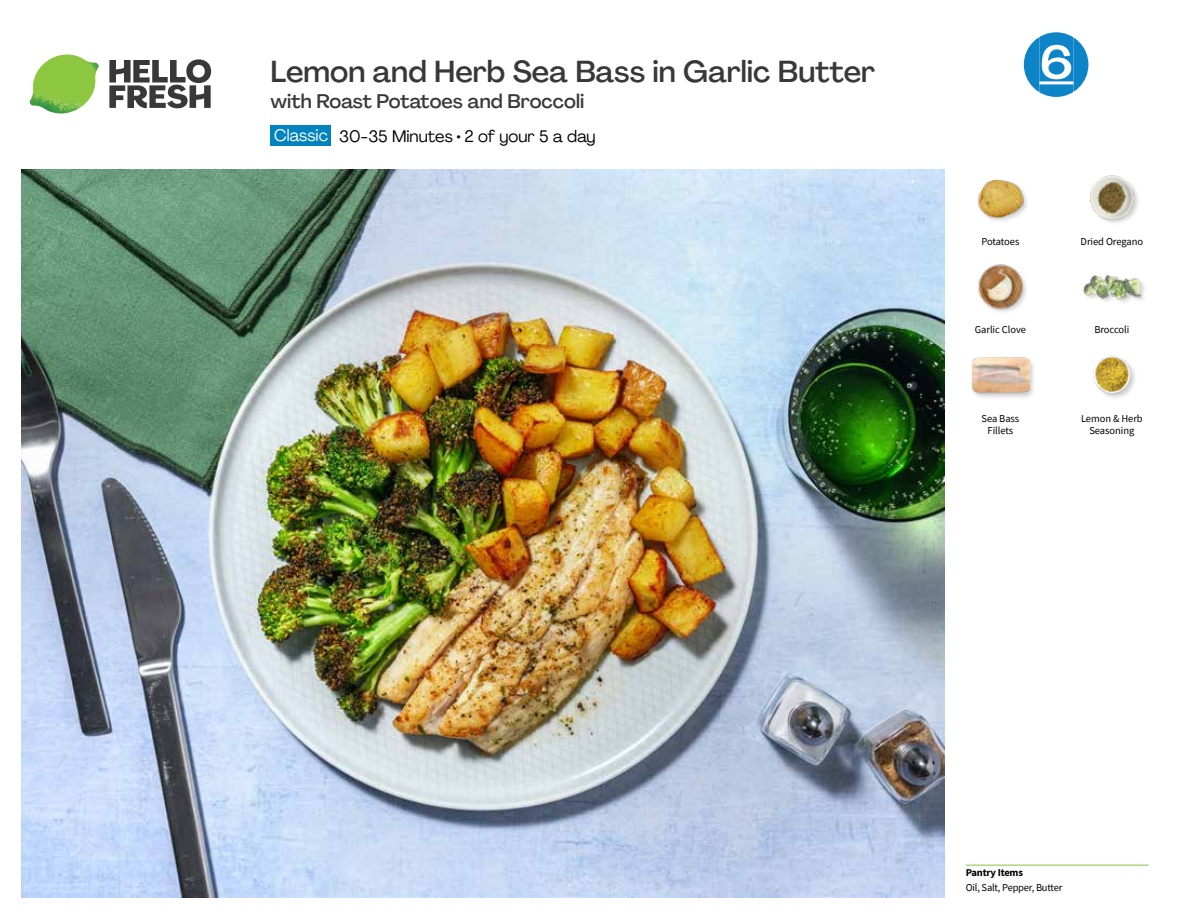
<style>
.page{position:relative;width:1188px;height:918px;background:#fff}
.page>*{position:absolute;margin:0;border:0;box-sizing:border-box;transform-origin:0 0}
.t1{font:500 45.9px "Agrandir";color:#fff;scale:1.18 1}
.t2{font:500 30px "Agrandir";color:#383839}
.t3{font:500 19.5px "Agrandir";color:#383839}
.t4{font:16.5px "Agrandir";color:#000}
.t5{font:16.5px "Agrandir";color:#fff}
.t6{font:10.5px/12px "Source Sans Pro";letter-spacing:-.005em;color:#000;text-align:center}
.t7{font:700 10.5px "Source Sans Pro";letter-spacing:-.02em;color:#000}
</style>
<div class="page">
<svg style="left:109px;top:59px;width:102px;height:49px"></svg>
<img style="left:30px;top:55px;width:69px;height:59px">
<img style="left:21px;top:170px;width:924px;height:728px">
<hr style="left:966px;top:865px;width:183px;height:1px;background:#82c341">
<div style="left:271px;top:126px;width:60px;height:20px;background:#0083be"></div>
<div style="left:971px;top:356px;width:65px;height:44px;background:#000;opacity:.2"></div>
<img style="left:972px;top:356px;width:57px;height:44px">
<img style="left:1093px;top:355px;width:42px;height:43px">
<img style="left:977px;top:179px;width:50px;height:42px">
<img style="left:978px;top:264px;width:48px;height:48px">
<div style="left:1082px;top:274px;width:65px;height:32px;background:#000;opacity:.2"></div>
<img style="left:1083px;top:274px;width:58px;height:32px">
<img style="left:1090px;top:175px;width:48px;height:48px">
<svg style="left:1023px;top:32px;width:66px;height:65px"></svg>
<h2 class="t2" style="left:271px;top:53px;width:606px">Lemon and Herb Sea Bass in Garlic Butter</h2>
<h3 class="t3" style="left:271px;top:89px;width:315px">with Roast Potatoes and Broccoli</h3>
<h3 class="t5" style="left:274px;top:125px;width:55px">Classic</h3>
<h3 class="t4" style="left:339px;top:126px;width:258px">30-35 Minutes • 2 of your 5 a day</h3>
<h1 class="t1" style="left:1039px;top:34px;width:30px">6</h1>
<p class="t6" style="left:981px;top:235px;width:40px">Potatoes</p>
<p class="t6" style="left:1081px;top:235px;width:64px">Dried Oregano</p>
<p class="t6" style="left:975px;top:324px;width:53px">Garlic Clove</p>
<p class="t6" style="left:1094px;top:324px;width:37px">Broccoli</p>
<p class="t6" style="left:981px;top:413px;width:39px">Sea Bass<br>Fillets</p>
<p class="t6" style="left:1081px;top:413px;width:63px">Lemon &amp; Herb<br>Seasoning</p>
<p class="t7" style="left:966px;top:866px;width:59px">Pantry Items</p>
<p class="t6" style="left:966px;top:881px;width:98px">Oil, Salt, Pepper, Butter</p>
</div>
